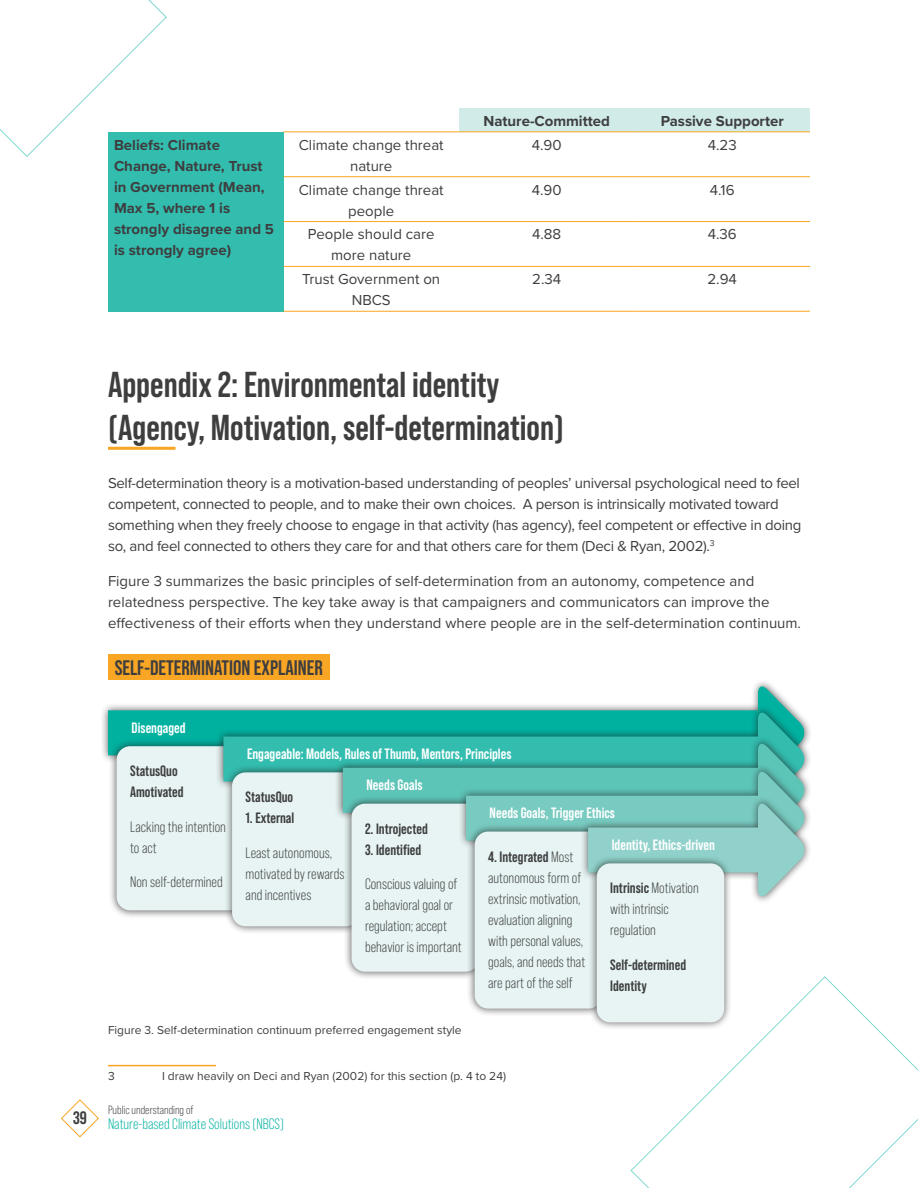
<style>
.page{position:relative;width:918px;height:1188px;background:#fff}
.page>*{position:absolute;margin:0;border:0;box-sizing:border-box;transform-origin:0 0}
.t1{font:700 36px/43.2px "Bebas Neue Pro";color:#3e3e3f}
.t2{font:700 21px "Bebas Neue Pro";color:#3e3e3f}
.t3{font:700 18px "Bebas Neue Pro";color:#3e3e3f}
.copy{font:15px/21px "Proxima Nova";color:#3e3e3f;text-align:center}
.copy-2{font:15px/21px "Proxima Nova";letter-spacing:-.02em;color:#3e3e3f}
.copy-3{font:15px/21px "Bebas Neue Pro";color:#3e3e3f}
.copy-4{font:700 15px/21px "Proxima Nova";color:#3e3e3f}
.copy-5{font:700 15px "Bebas Neue Pro";color:#fff}
.copy-6{font:700 15px/21px "Bebas Neue Pro";color:#3e3e3f}
.t4{font:15px "Bebas Neue Pro";color:#00b1a0}
.footnote{font:12px "Proxima Nova";color:#3e3e3f}
.t5{font:12px "Bebas Neue Pro";color:#3e3e3f}
.s1{font-weight:700}
</style>
<div class="page">
<svg style="left:0;top:0;width:167px;height:157px"></svg>
<svg style="left:630px;top:976px;width:288px;height:212px"></svg>
<svg style="left:833px;top:1075px;width:85px;height:113px"></svg>
<svg style="left:61px;top:1099px;width:38px;height:39px"></svg>
<hr style="left:108px;top:447px;width:68px;height:3px;background:#f9a625">
<div style="left:108px;top:654px;width:222px;height:25px;background:#f9a625"></div>
<div style="left:459px;top:108px;width:351px;height:23px;background:#d1ebe8"></div>
<div style="left:108px;top:132px;width:176px;height:179px;background:#32bdaf"></div>
<hr style="left:284px;top:131px;width:175px;height:1px;background:#f9a625">
<hr style="left:459px;top:131px;width:175px;height:1px;background:#f9a625">
<hr style="left:634px;top:131px;width:176px;height:1px;background:#f9a625">
<hr style="left:284px;top:176px;width:175px;height:1px;background:#f9a625">
<hr style="left:459px;top:176px;width:175px;height:1px;background:#f9a625">
<hr style="left:634px;top:176px;width:176px;height:1px;background:#f9a625">
<hr style="left:284px;top:221px;width:175px;height:1px;background:#f9a625">
<hr style="left:459px;top:221px;width:175px;height:1px;background:#f9a625">
<hr style="left:634px;top:221px;width:176px;height:1px;background:#f9a625">
<hr style="left:284px;top:266px;width:175px;height:1px;background:#f9a625">
<hr style="left:459px;top:266px;width:175px;height:1px;background:#f9a625">
<hr style="left:634px;top:266px;width:176px;height:1px;background:#f9a625">
<hr style="left:284px;top:311px;width:175px;height:1px;background:#f9a625">
<hr style="left:459px;top:311px;width:175px;height:1px;background:#f9a625">
<hr style="left:634px;top:311px;width:176px;height:1px;background:#f9a625">
<hr style="left:108px;top:1065px;width:108px;height:1px;background:#f9a625">
<div style="left:108px;top:710px;width:654px;height:45px;background:#00b1a0"></div>
<div style="left:108px;top:738px;width:145px;height:181px;background:#231f20;opacity:.75"></div>
<div style="left:117px;top:746px;width:127px;height:164px;background:#e7f4f3;border-radius:14px"></div>
<div style="left:215px;top:705px;width:597px;height:108px;background:#231f20;opacity:.75"></div>
<div style="left:223px;top:737px;width:542px;height:45px;background:#32bdaf"></div>
<div style="left:224px;top:764px;width:144px;height:171px;background:#231f20;opacity:.75"></div>
<div style="left:232px;top:772px;width:128px;height:154px;background:#e7f4f3;border-radius:14px"></div>
<div style="left:335px;top:736px;width:477px;height:108px;background:#231f20;opacity:.75"></div>
<div style="left:343px;top:768px;width:428px;height:45px;background:#5dc4b8"></div>
<div style="left:343px;top:795px;width:144px;height:185px;background:#231f20;opacity:.75"></div>
<div style="left:352px;top:804px;width:127px;height:168px;background:#e7f4f3;border-radius:14px"></div>
<div style="left:458px;top:764px;width:354px;height:108px;background:#231f20;opacity:.75"></div>
<div style="left:466px;top:796px;width:301px;height:45px;background:#78cbc1"></div>
<div style="left:466px;top:823px;width:145px;height:194px;background:#231f20;opacity:.75"></div>
<div style="left:475px;top:832px;width:127px;height:177px;background:#e7f4f3;border-radius:14px"></div>
<div style="left:580px;top:796px;width:232px;height:108px;background:#231f20;opacity:.75"></div>
<div style="left:588px;top:828px;width:180px;height:45px;background:#90d2cb"></div>
<svg style="left:758px;top:684px;width:48px;height:215px"></svg>
<div style="left:589px;top:855px;width:144px;height:176px;background:#231f20;opacity:.75"></div>
<div style="left:597px;top:863px;width:127px;height:159px;background:#e7f4f3;border-radius:14px"></div>
<p class="copy-4" style="left:483px;top:110px;width:128px">Nature-Committed</p>
<p class="copy-4" style="left:661px;top:110px;width:125px">Passive Supporter</p>
<p class="copy-4" style="left:114px;top:134px;width:162px">Beliefs: Climate<br>Change, Nature, Trust in Government (Mean,<br>Max 5, where 1 is strongly disagree and 5 is strongly agree)</p>
<p class="copy" style="left:299px;top:134px;width:146px">Climate change threat nature</p>
<p class="copy" style="left:532px;top:134px;width:31px">4.90</p>
<p class="copy" style="left:708px;top:134px;width:30px">4.23</p>
<p class="copy" style="left:299px;top:178px;width:146px">Climate change threat people</p>
<p class="copy" style="left:532px;top:178px;width:31px">4.90</p>
<p class="copy" style="left:710px;top:178px;width:26px">4.16</p>
<p class="copy" style="left:308px;top:223px;width:128px">People should care more nature</p>
<p class="copy" style="left:532px;top:223px;width:31px">4.88</p>
<p class="copy" style="left:708px;top:223px;width:31px">4.36</p>
<p class="copy" style="left:302px;top:268px;width:139px">Trust Government on<br>NBCS</p>
<p class="copy" style="left:532px;top:268px;width:30px">2.34</p>
<p class="copy" style="left:707px;top:268px;width:31px">2.94</p>
<p class="t3" style="left:73px;top:1108px;width:15px">39</p>
<p class="t1" style="left:108px;top:362px;width:457px">Appendix 2: Environmental identity (Agency, Motivation, self-determination)</p>
<p class="copy-2" style="left:108px;top:472px;width:695px">Self-determination theory is a motivation-based understanding of peoples’ universal psychological need to feel competent, connected to people, and to make their own choices. A person is intrinsically motivated toward something when they freely choose to engage in that activity (has agency), feel competent or effective in doing so, and feel connected to others they care for and that others care for them (Deci &amp; Ryan, 2002).<sup>3</sup></p>
<p class="copy" style="left:108px;top:569px;width:695px;text-align:left">Figure 3 summarizes the basic principles of self-determination from an autonomy, competence and relatedness perspective. The key take away is that campaigners and communicators can improve the effectiveness of their efforts when they understand where people are in the self-determination continuum.</p>
<p class="t2" style="left:115px;top:656px;width:210px">SELF-DETERMINATION EXPLAINER</p>
<p class="copy-5" style="left:132px;top:719px;width:56px">Disengaged</p>
<p class="copy-6" style="left:130px;top:760px;width:55px">StatusQuo<br>Amotivated</p>
<p class="copy-3" style="left:130px;top:816px;width:97px">Lacking the intention to act</p>
<p class="copy-3" style="left:130px;top:872px;width:94px">Non self-determined</p>
<p class="copy-5" style="left:247px;top:745px;width:266px">Engageable: Models, Rules of Thumb, Mentors, Principles</p>
<p class="copy-6" style="left:246px;top:787px;width:49px">StatusQuo</p>
<p class="copy-6" style="left:246px;top:808px;width:50px">1. External</p>
<p class="copy-3" style="left:246px;top:842px;width:100px">Least autonomous, motivated by rewards and incentives</p>
<p class="copy-5" style="left:367px;top:777px;width:58px">Needs Goals</p>
<p class="copy-6" style="left:365px;top:818px;width:64px">2. Introjected</p>
<p class="copy-6" style="left:365px;top:839px;width:58px">3. Identified</p>
<p class="copy-3" style="left:365px;top:873px;width:98px">Conscious valuing of a behavioral goal or regulation; accept behavior is important</p>
<p class="copy-5" style="left:490px;top:804px;width:127px">Needs Goals, Trigger Ethics</p>
<p class="copy-3" style="left:488px;top:846px;width:99px"><span class="s1">4. Integrated</span> Most autonomous form of extrinsic motivation, evaluation aligning with personal values, goals, and needs that are part of the self</p>
<p class="copy-5" style="left:612px;top:836px;width:105px">Identity, Ethics-driven</p>
<p class="copy-3" style="left:610px;top:878px;width:90px"><span class="s1">Intrinsic</span> Motivation with intrinsic regulation</p>
<p class="copy-6" style="left:610px;top:954px;width:77px">Self-determined<br>Identity</p>
<p class="footnote" style="left:108px;top:1021px;width:355px">Figure 3. Self-determination continuum preferred engagement style</p>
<p class="footnote" style="left:108px;top:1067px;width:8px">3</p>
<p class="footnote" style="left:162px;top:1067px;width:346px">I draw heavily on Deci and Ryan (2002) for this section (p. 4 to 24)</p>
<p class="t5" style="left:108px;top:1103px;width:87px">Public understanding of</p>
<p class="t4" style="left:108px;top:1115px;width:177px">Nature-based Climate Solutions (NBCS)</p>
</div>
